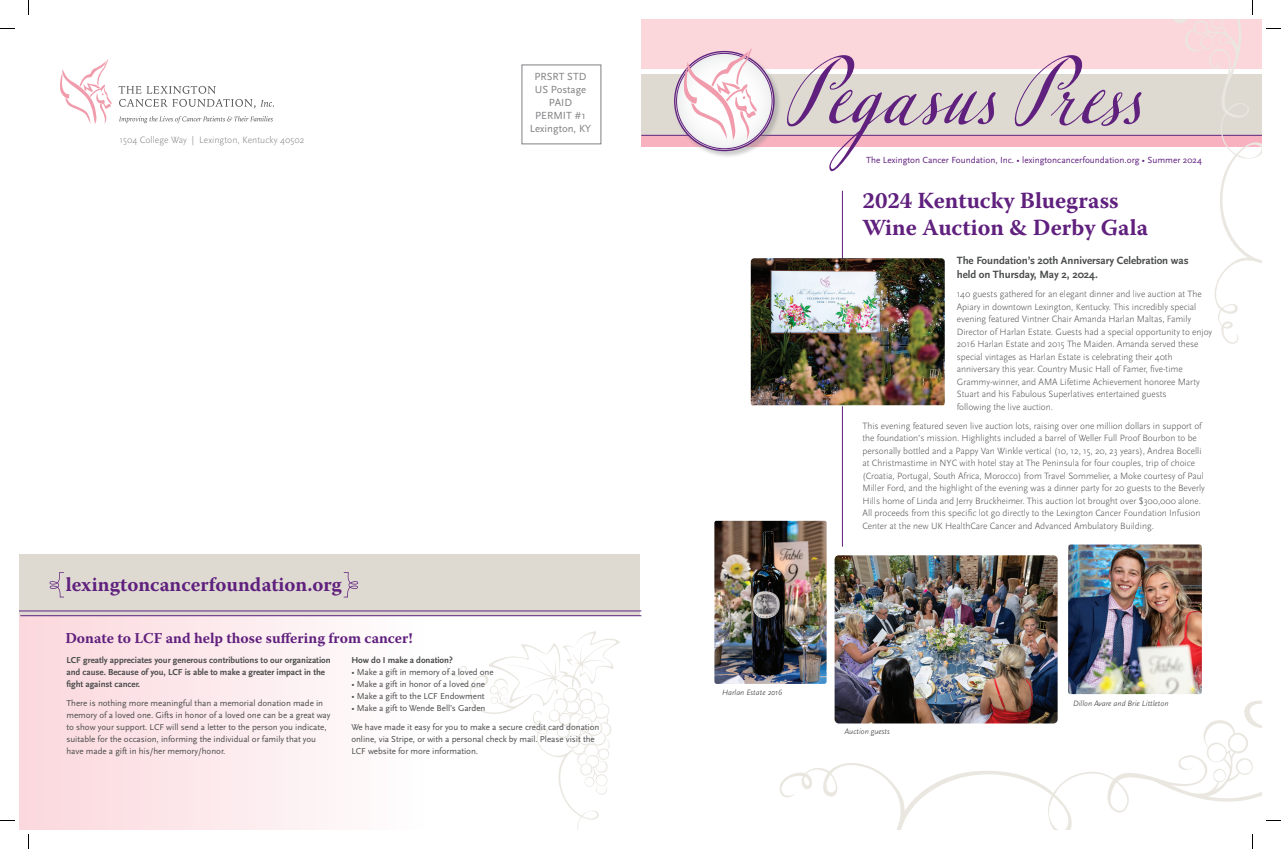
<style>
.page{position:relative;width:1281px;height:849px;background:#fff}
.page>*{position:absolute;margin:0;border:0;box-sizing:border-box;transform-origin:0 0}
.t1{font:700 94px "Leander Script Pro";letter-spacing:-.01em;color:#60207e;scale:.95 1}
.t2{font:700 23px/27px "Warnock Pro";color:#60207e}
.t3{font:700 20px "Warnock Pro";color:#60207e}
.t4{font:700 15px "Warnock Pro";color:#60207e}
.t5{font:700 11px/14px "Scala Sans Pro";letter-spacing:-.005em;color:#4b4c4d}
.t6{font:10.8px/13px "Scala Sans Pro";color:#808083;text-align:center}
.t7{font:300 9.7px "Scala Sans Pro";letter-spacing:.005em;color:#808083}
.t8{font:300 9.5px/12.5px "Scala Sans Pro";letter-spacing:-.005em;color:#4b4c4d}
.t9{font:9.2px "Scala Sans Pro";color:#60207e}
.t10{font:9px/12px "Scala Sans Pro";letter-spacing:-.005em;color:#4b4c4d}
.t11{font:700 9px/12px "Scala Sans Pro";letter-spacing:-.005em;color:#4b4c4d}
.t12{font:italic 300 8px "Scala Sans Pro";color:#231f20}
</style>
<div class="page">
<div style="left:20px;top:566px;width:408px;height:264px;background:linear-gradient(to right,#fbd7dc,#fefefe)"></div>
<div style="left:20px;top:555px;width:620px;height:61px;background:#dedad2"></div>
<hr style="left:20px;top:610px;width:621px;height:1px;background:#60207e">
<svg style="left:344px;top:572px;width:14px;height:26px"></svg>
<svg style="left:50px;top:572px;width:14px;height:26px"></svg>
<hr style="left:20px;top:615px;width:621px;height:1px;background:#60207e">
<svg style="left:435px;top:631px;width:185px;height:199px"></svg>
<div style="left:522px;top:65px;width:79px;height:79px;border:1px solid #808083"></div>
<svg style="left:119px;top:86px;width:155px;height:22px"></svg>
<svg style="left:119px;top:116px;width:154px;height:7px"></svg>
<svg style="left:60px;top:59px;width:52px;height:65px"></svg>
<img style="left:835px;top:555px;width:223px;height:61px">
<hr style="left:842px;top:191px;width:1px;height:356px;background:#60207e">
<div style="left:641px;top:20px;width:620px;height:49px;background:#fbd7dc"></div>
<div style="left:641px;top:133px;width:621px;height:14px;background:#f7b1bf"></div>
<div style="left:641px;top:75px;width:621px;height:61px;background:#dedad2"></div>
<hr style="left:641px;top:135px;width:621px;height:1px;background:#60207e">
<div style="left:674px;top:51px;width:107px;height:107px;background:#808083;opacity:.4"></div>
<svg style="left:675px;top:52px;width:98px;height:98px;background:#dbd1e0"></svg>
<svg style="left:683px;top:48px;width:74px;height:92px;background:#f2dde4"></svg>
<img style="left:751px;top:258px;width:194px;height:147px">
<img style="left:1068px;top:544px;width:134px;height:72px">
<img style="left:714px;top:521px;width:113px;height:163px">
<svg style="left:0;top:28px;width:15px;height:1px"></svg>
<svg style="left:0;top:820px;width:15px;height:1px"></svg>
<svg style="left:28px;top:0;width:1px;height:15px"></svg>
<svg style="left:28px;top:834px;width:1px;height:15px"></svg>
<svg style="left:1113px;top:0;width:168px;height:344px"></svg>
<img style="left:777px;top:616px;width:504px;height:233px">
<p class="t7" style="left:119px;top:134px;width:186px">1504 College Way | Lexington, Kentucky 40502</p>
<p class="t6" style="left:530px;top:70px;width:63px">PRSRT STD<br>US Postage<br>PAID<br>PERMIT #1<br>Lexington, KY</p>
<h3 class="t3" style="left:66px;top:572px;width:278px">lexingtoncancerfoundation.org</h3>
<h3 class="t4" style="left:65px;top:629px;width:349px">Donate to LCF and help those suffering from cancer!</h3>
<p class="t11" style="left:67px;top:654px;width:266px">LCF greatly appreciates your generous contributions to our organization and cause. Because of you, LCF is able to make a greater impact in the fight against cancer.</p>
<p class="t10" style="left:67px;top:697px;width:266px">There is nothing more meaningful than a memorial donation made in memory of a loved one. Gifts in honor of a loved one can be a great way to show your support. LCF will send a letter to the person you indicate, suitable for the occasion, informing the individual or family that you have made a gift in his/her memory/honor.</p>
<p class="t11" style="left:351px;top:654px;width:103px">How do I make a donation?</p>
<p class="t10" style="left:351px;top:666px;width:144px">• Make a gift in memory of a loved one</p>
<p class="t10" style="left:351px;top:678px;width:135px">• Make a gift in honor of a loved one</p>
<p class="t10" style="left:351px;top:690px;width:135px">• Make a gift to the LCF Endowment</p>
<p class="t10" style="left:351px;top:699px;width:250px;line-height:19.2px">• Make a gift to Wende Bell’s Garden<br>We have made it easy for you to make a secure credit card donation</p>
<p class="t10" style="left:351px;top:733px;width:245px">online, via Stripe, or with a personal check by mail. Please visit the<br>LCF website for more information.</p>
<h1 class="t1" style="left:785px;top:36px;width:382px">Pegasus Press</h1>
<p class="t9" style="left:866px;top:154px;width:337px">The Lexington Cancer Foundation, Inc. • lexingtoncancerfoundation.org • Summer 2024</p>
<h2 class="t2" style="left:863px;top:186px;width:287px">2024 Kentucky Bluegrass<br>Wine Auction &amp; Derby Gala</h2>
<p class="t5" style="left:957px;top:254px;width:233px">The Foundation’s 20th Anniversary Celebration was held on Thursday, May 2, 2024.</p>
<p class="t8" style="left:957px;top:288px;width:257px">140 guests gathered for an elegant dinner and live auction at The Apiary in downtown Lexington, Kentucky. This incredibly special evening featured Vintner Chair Amanda Harlan Maltas, Family Director of Harlan Estate. Guests had a special opportunity to enjoy 2016 Harlan Estate and 2015 The Maiden. Amanda served these special vintages as Harlan Estate is celebrating their 40th anniversary this year. Country Music Hall of Famer, five-time Grammy-winner, and AMA Lifetime Achievement honoree Marty Stuart and his Fabulous Superlatives entertained guests<br>following the live auction.</p>
<p class="t8" style="left:863px;top:420px;width:344px">This evening featured seven live auction lots, raising over one million dollars in support of the foundation’s mission. Highlights included a barrel of Weller Full Proof Bourbon to be personally bottled and a Pappy Van Winkle vertical (10, 12, 15, 20, 23 years), Andrea Bocelli at Christmastime in NYC with hotel stay at The Peninsula for four couples, trip of choice (Croatia, Portugal, South Africa, Morocco) from Travel Sommelier, a Moke courtesy of Paul Miller Ford, and the highlight of the evening was a dinner party for 20 guests to the Beverly Hills home of Linda and Jerry Bruckheimer. This auction lot brought over $300,000 alone.<br>All proceeds from this specific lot go directly to the Lexington Cancer Foundation Infusion Center at the new UK HealthCare Cancer and Advanced Ambulatory Building.</p>
<p class="t12" style="left:722px;top:688px;width:62px">Harlan Estate 2016</p>
<p class="t12" style="left:845px;top:727px;width:47px">Auction guests</p>
<p class="t12" style="left:1073px;top:698px;width:97px">Dillon Avare and Brie Littleton</p>
</div>
